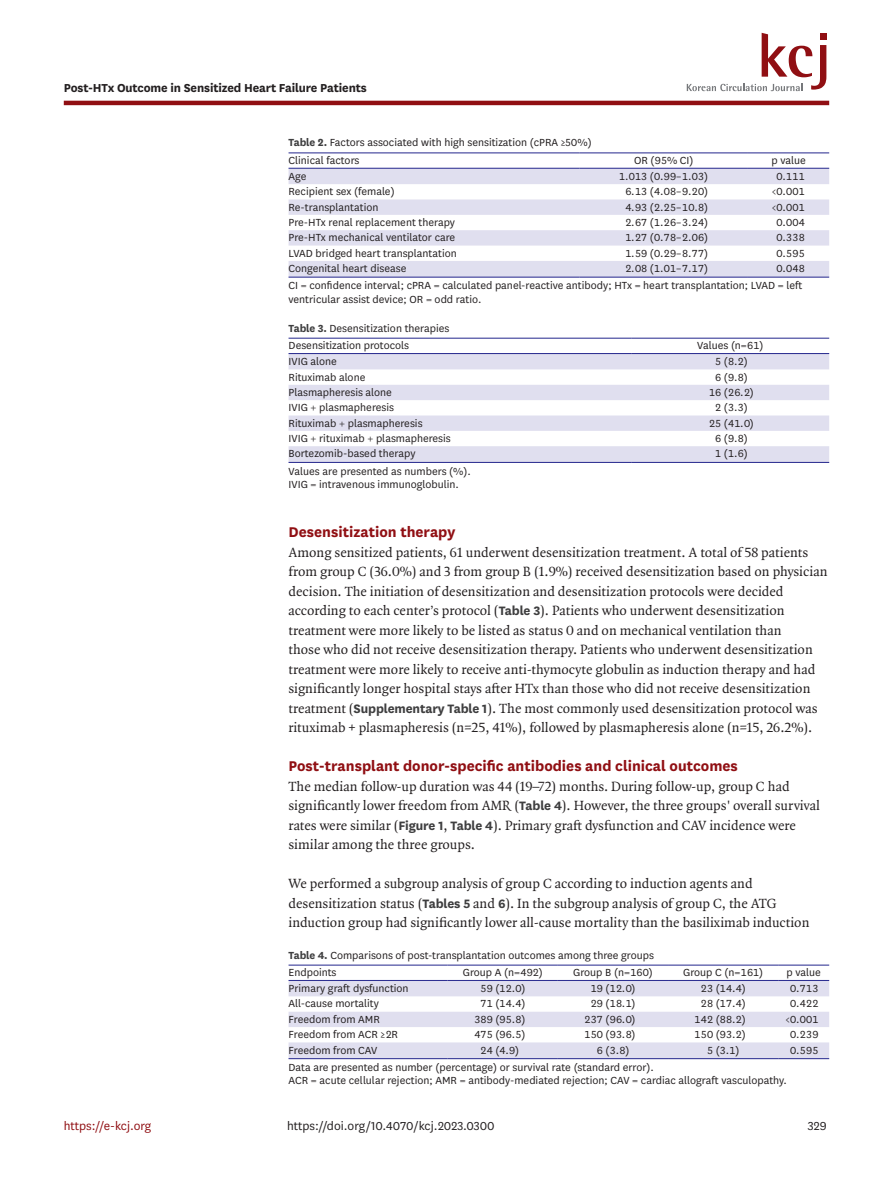
<style>
.page{position:relative;width:893px;height:1191px;background:#fff}
.page>*{position:absolute;margin:0;border:0;box-sizing:border-box;transform-origin:0 0}
.body_title2{font:700 16.5px "National";color:#900f13}
.body_p_first{font:14.25px/19.5px "Quadraat OT";color:#231f20}
.body_p{font:14.25px/19.5px "Quadraat OT";color:#231f20}
.t1{font:700 13.5px "National";letter-spacing:-.01em;color:#231f20}
.t2{font:13.5px "National";color:#231f20}
.t3{font:13.5px "National";color:#900f13}
.t4{font:12px/17.7px "National";color:#231f20}
.s1{font-weight:700;color:#3e3e3f}
.s2{font-family:"National";font-weight:700;color:#3e3e3f}
</style>
<div class="page">
<hr style="left:64px;top:101px;width:765px;height:4px;background:#900f13">
<div style="left:820px;top:34px;width:7px;height:6px;background:#900f13"></div>
<svg style="left:687px;top:33px;width:139px;height:58px"></svg>
<svg style="left:289px;top:169px;width:540px;height:108px;fill:#e0dfef"></svg>
<hr style="left:289px;top:152px;width:291px;height:1px;background:#2e3092">
<hr style="left:580px;top:152px;width:168px;height:1px;background:#2e3092">
<hr style="left:748px;top:152px;width:81px;height:1px;background:#2e3092">
<hr style="left:289px;top:168px;width:291px;height:1px;background:#2e3092">
<hr style="left:580px;top:168px;width:168px;height:1px;background:#2e3092">
<hr style="left:748px;top:168px;width:81px;height:1px;background:#2e3092">
<hr style="left:289px;top:277px;width:291px;height:1px;background:#2e3092">
<hr style="left:580px;top:277px;width:168px;height:1px;background:#2e3092">
<hr style="left:748px;top:277px;width:81px;height:1px;background:#2e3092">
<svg style="left:289px;top:354px;width:540px;height:108px;fill:#e0dfef"></svg>
<hr style="left:289px;top:338px;width:342px;height:1px;background:#2e3092">
<hr style="left:631px;top:338px;width:198px;height:1px;background:#2e3092">
<hr style="left:289px;top:353px;width:342px;height:1px;background:#2e3092">
<hr style="left:631px;top:353px;width:198px;height:1px;background:#2e3092">
<hr style="left:289px;top:462px;width:342px;height:1px;background:#2e3092">
<hr style="left:631px;top:462px;width:198px;height:1px;background:#2e3092">
<svg style="left:289px;top:981px;width:540px;height:77px"></svg>
<hr style="left:289px;top:964px;width:159px;height:1px;background:#2e3092">
<hr style="left:448px;top:964px;width:110px;height:1px;background:#2e3092">
<hr style="left:558px;top:964px;width:110px;height:1px;background:#2e3092">
<hr style="left:668px;top:964px;width:110px;height:1px;background:#2e3092">
<hr style="left:778px;top:964px;width:51px;height:1px;background:#2e3092">
<hr style="left:289px;top:980px;width:159px;height:1px;background:#2e3092">
<hr style="left:448px;top:980px;width:110px;height:1px;background:#2e3092">
<hr style="left:558px;top:980px;width:110px;height:1px;background:#2e3092">
<hr style="left:668px;top:980px;width:110px;height:1px;background:#2e3092">
<hr style="left:778px;top:980px;width:51px;height:1px;background:#2e3092">
<hr style="left:289px;top:1058px;width:159px;height:1px;background:#2e3092">
<hr style="left:448px;top:1058px;width:110px;height:1px;background:#2e3092">
<hr style="left:558px;top:1058px;width:110px;height:1px;background:#2e3092">
<hr style="left:668px;top:1058px;width:110px;height:1px;background:#2e3092">
<hr style="left:778px;top:1058px;width:51px;height:1px;background:#2e3092">
<p class="t1" style="left:64px;top:78px;width:305px">Post-HTx Outcome in Sensitized Heart Failure Patients</p>
<p class="t4" style="left:289px;top:133px;width:305px"><span class="s1">Table 2.</span> Factors associated with high sensitization (cPRA ≥50%)<br>Clinical factors</p>
<p class="t4" style="left:634px;top:151px;width:61px">OR (95% CI)</p>
<p class="t4" style="left:771px;top:151px;width:36px">p value</p>
<p class="t4" style="left:289px;top:167px;width:19px">Age</p>
<p class="t4" style="left:619px;top:167px;width:91px">1.013 (0.99–1.03)</p>
<p class="t4" style="left:776px;top:167px;width:30px">0.111</p>
<p class="t4" style="left:289px;top:182px;width:108px">Recipient sex (female)</p>
<p class="t4" style="left:625px;top:182px;width:84px">6.13 (4.08–9.20)</p>
<p class="t4" style="left:772px;top:182px;width:35px">&lt;0.001</p>
<p class="t4" style="left:289px;top:197px;width:91px">Re-transplantation</p>
<p class="t4" style="left:625px;top:197px;width:84px">4.93 (2.25–10.8)</p>
<p class="t4" style="left:772px;top:197px;width:35px">&lt;0.001</p>
<p class="t4" style="left:289px;top:213px;width:168px">Pre-HTx renal replacement therapy</p>
<p class="t4" style="left:625px;top:213px;width:84px">2.67 (1.26–3.24)</p>
<p class="t4" style="left:776px;top:213px;width:30px">0.004</p>
<p class="t4" style="left:289px;top:228px;width:168px">Pre-HTx mechanical ventilator care</p>
<p class="t4" style="left:625px;top:228px;width:84px">1.27 (0.78–2.06)</p>
<p class="t4" style="left:776px;top:228px;width:30px">0.338</p>
<p class="t4" style="left:289px;top:244px;width:170px">LVAD bridged heart transplantation</p>
<p class="t4" style="left:625px;top:244px;width:84px">1.59 (0.29–8.77)</p>
<p class="t4" style="left:776px;top:244px;width:30px">0.595</p>
<p class="t4" style="left:289px;top:259px;width:119px">Congenital heart disease</p>
<p class="t4" style="left:625px;top:259px;width:84px">2.08 (1.01–7.17)</p>
<p class="t4" style="left:289px;top:259px;width:518px;text-align:right">0.048<br>CI = confidence interval; cPRA = calculated panel-reactive antibody; HTx = heart transplantation; LVAD = left</p>
<p class="t4" style="left:289px;top:290px;width:194px">ventricular assist device; OR = odd ratio.</p>
<p class="t4" style="left:289px;top:318px;width:162px"><span class="s1">Table 3.</span> Desensitization therapies<br>Desensitization protocols</p>
<p class="t4" style="left:697px;top:336px;width:68px">Values (n=61)</p>
<p class="t4" style="left:289px;top:352px;width:50px">IVIG alone</p>
<p class="t4" style="left:715px;top:352px;width:34px">5 (8.2)</p>
<p class="t4" style="left:289px;top:367px;width:78px">Rituximab alone</p>
<p class="t4" style="left:715px;top:367px;width:34px">6 (9.8)</p>
<p class="t4" style="left:289px;top:383px;width:105px">Plasmapheresis alone</p>
<p class="t4" style="left:709px;top:383px;width:47px">16 (26.2)</p>
<p class="t4" style="left:289px;top:398px;width:107px">IVIG + plasmapheresis</p>
<p class="t4" style="left:715px;top:398px;width:34px">2 (3.3)</p>
<p class="t4" style="left:289px;top:413px;width:136px">Rituximab + plasmapheresis</p>
<p class="t4" style="left:709px;top:413px;width:47px">25 (41.0)</p>
<p class="t4" style="left:289px;top:429px;width:164px">IVIG + rituximab + plasmapheresis</p>
<p class="t4" style="left:715px;top:429px;width:34px">6 (9.8)</p>
<p class="t4" style="left:289px;top:444px;width:128px">Bortezomib-based therapy</p>
<p class="t4" style="left:715px;top:444px;width:34px">1 (1.6)</p>
<p class="t4" style="left:289px;top:464px;width:184px;line-height:13.5px">Values are presented as numbers (%).<br>IVIG = intravenous immunoglobulin.</p>
<p class="body_title2" style="left:289px;top:520px;width:168px">Desensitization therapy</p>
<p class="body_p_first" style="left:289px;top:542px;width:540px">Among sensitized patients, 61 underwent desensitization treatment. A total of 58 patients from group C (36.0%) and 3 from group B (1.9%) received desensitization based on physician decision. The initiation of desensitization and desensitization protocols were decided according to each center’s protocol (<span class="s2">Table 3</span>). Patients who underwent desensitization treatment were more likely to be listed as status 0 and on mechanical ventilation than<br>those who did not receive desensitization therapy. Patients who underwent desensitization treatment were more likely to receive anti-thymocyte globulin as induction therapy and had significantly longer hospital stays after HTx than those who did not receive desensitization treatment (<span class="s2">Supplementary Table 1</span>). The most commonly used desensitization protocol was rituximab + plasmapheresis (n=25, 41%), followed by plasmapheresis alone (n=15, 26.2%).</p>
<p class="body_title2" style="left:289px;top:754px;width:451px">Post-transplant donor-specific antibodies and clinical outcomes</p>
<p class="body_p_first" style="left:289px;top:776px;width:533px">The median follow-up duration was 44 (19–72) months. During follow-up, group C had significantly lower freedom from AMR (<span class="s2">Table 4</span>). However, the three groups' overall survival rates were similar (<span class="s2">Figure 1</span>, <span class="s2">Table 4</span>). Primary graft dysfunction and CAV incidence were similar among the three groups.</p>
<p class="body_p" style="left:289px;top:874px;width:522px">We performed a subgroup analysis of group C according to induction agents and desensitization status (<span class="s2">Tables 5</span> and <span class="s2">6</span>). In the subgroup analysis of group C, the ATG induction group had significantly lower all-cause mortality than the basiliximab induction</p>
<p class="t4" style="left:289px;top:945px;width:367px"><span class="s1">Table 4.</span> Comparisons of post-transplantation outcomes among three groups<br>Endpoints</p>
<p class="t4" style="left:463px;top:963px;width:81px">Group A (n=492)</p>
<p class="t4" style="left:573px;top:963px;width:81px">Group B (n=160)</p>
<p class="t4" style="left:683px;top:963px;width:81px">Group C (n=161)</p>
<p class="t4" style="left:786px;top:963px;width:36px">p value</p>
<p class="t4" style="left:289px;top:979px;width:122px">Primary graft dysfunction</p>
<p class="t4" style="left:480px;top:979px;width:47px">59 (12.0)</p>
<p class="t4" style="left:590px;top:979px;width:47px">19 (12.0)</p>
<p class="t4" style="left:700px;top:979px;width:47px">23 (14.4)</p>
<p class="t4" style="left:790px;top:979px;width:30px">0.713</p>
<p class="t4" style="left:289px;top:994px;width:92px">All-cause mortality</p>
<p class="t4" style="left:480px;top:994px;width:47px">71 (14.4)</p>
<p class="t4" style="left:590px;top:994px;width:47px">29 (18.1)</p>
<p class="t4" style="left:700px;top:994px;width:47px">28 (17.4)</p>
<p class="t4" style="left:790px;top:994px;width:30px">0.422</p>
<p class="t4" style="left:289px;top:1009px;width:93px">Freedom from AMR</p>
<p class="t4" style="left:474px;top:1009px;width:53px">389 (95.8)</p>
<p class="t4" style="left:584px;top:1009px;width:53px">237 (96.0)</p>
<p class="t4" style="left:694px;top:1009px;width:53px">142 (88.2)</p>
<p class="t4" style="left:785px;top:1009px;width:35px">&lt;0.001</p>
<p class="t4" style="left:289px;top:1025px;width:111px">Freedom from ACR ≥2R</p>
<p class="t4" style="left:474px;top:1025px;width:53px">475 (96.5)</p>
<p class="t4" style="left:584px;top:1025px;width:53px">150 (93.8)</p>
<p class="t4" style="left:694px;top:1025px;width:53px">150 (93.2)</p>
<p class="t4" style="left:790px;top:1025px;width:30px">0.239</p>
<p class="t4" style="left:289px;top:1040px;width:90px">Freedom from CAV</p>
<p class="t4" style="left:480px;top:1040px;width:40px">24 (4.9)</p>
<p class="t4" style="left:597px;top:1040px;width:34px">6 (3.8)</p>
<p class="t4" style="left:707px;top:1040px;width:34px">5 (3.1)</p>
<p class="t4" style="left:790px;top:1040px;width:30px">0.595</p>
<p class="t4" style="left:289px;top:1060px;width:500px;line-height:13.5px">Data are presented as number (percentage) or survival rate (standard error).<br>ACR = acute cellular rejection; AMR = antibody-mediated rejection; CAV = cardiac allograft vasculopathy.</p>
<p class="t3" style="left:64px;top:1116px;width:89px">https://e-kcj.org</p>
<p class="t2" style="left:287px;top:1116px;width:209px">https://doi.org/10.4070/kcj.2023.0300</p>
<p class="t2" style="left:808px;top:1116px;width:20px">329</p>
</div>
